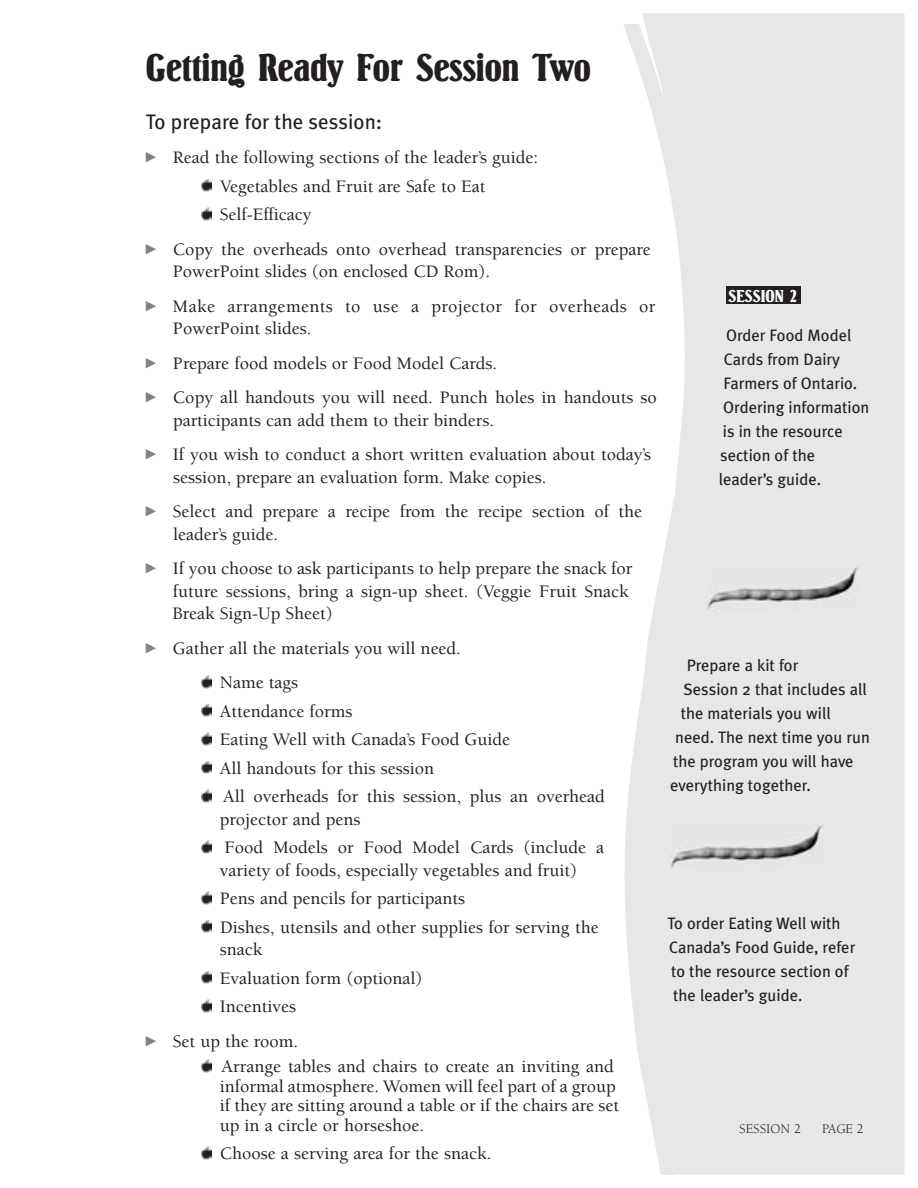
<style>
.page{position:relative;width:918px;height:1188px;background:#fff}
.page>*{position:absolute;margin:0;border:0;box-sizing:border-box;transform-origin:0 0}
.t1{font:40.5px "Springfield LT";color:#231f20}
.t2{font:21px "Meta Plus";color:#231f20}
.t3{font:500 18px/28.5px "Berkeley";color:#231f20}
.t4{font:500 18px/22.5px "Berkeley";letter-spacing:.02em;color:#231f20}
.t5{font:18px "Springfield LT";color:#fff}
.t6{font:16.5px/24px "Meta Plus";color:#231f20}
.t7{font:13.5px "Berkeley";color:#231f20}
</style>
<div class="page">
<div style="left:642px;top:14px;width:262px;height:1161px;background:#e6e7e9"></div>
<svg style="left:202px;top:1147px;width:10px;height:12px"></svg>
<svg style="left:202px;top:733px;width:10px;height:12px"></svg>
<svg style="left:202px;top:1060px;width:10px;height:12px"></svg>
<svg style="left:202px;top:1000px;width:10px;height:12px"></svg>
<svg style="left:202px;top:971px;width:10px;height:13px"></svg>
<svg style="left:202px;top:676px;width:10px;height:12px"></svg>
<svg style="left:202px;top:920px;width:10px;height:13px"></svg>
<svg style="left:202px;top:892px;width:10px;height:12px"></svg>
<svg style="left:202px;top:841px;width:10px;height:12px"></svg>
<svg style="left:202px;top:790px;width:10px;height:12px"></svg>
<svg style="left:202px;top:761px;width:10px;height:13px"></svg>
<svg style="left:202px;top:704px;width:10px;height:13px"></svg>
<svg style="left:202px;top:208px;width:10px;height:12px"></svg>
<svg style="left:202px;top:179px;width:10px;height:13px"></svg>
<img style="left:734px;top:566px;width:125px;height:44px">
<img style="left:734px;top:824px;width:88px;height:44px">
<div style="left:726px;top:286px;width:74px;height:18px;background:#231f20"></div>
<svg style="left:623px;top:24px;width:111px;height:1150px;fill:#e6e7e9"></svg>
<h1 class="t1" style="left:146px;top:44px;width:446px">Getting Ready For Session Two</h1>
<p class="t2" style="left:146px;top:109px;width:238px">To prepare for the session:</p>
<p class="t3" style="left:220px;top:145px;width:320px;text-indent:-74px"><sup>-</sup> Read the following sections of the leader’s guide:<br>Vegetables and Fruit are Safe to Eat<br>Self-Efficacy</p>
<p class="t3" style="left:173px;top:239px;width:479px;line-height:22.5px;text-indent:-27px"><sup>-</sup> Copy the overheads onto overhead transparencies or prepare<br>PowerPoint slides (on enclosed CD Rom).</p>
<p class="t4" style="left:173px;top:296px;width:484px;text-indent:-27px"><sup>-</sup> Make arrangements to use a projector for overheads or<br>PowerPoint slides.</p>
<p class="t3" style="left:146px;top:350px;width:353px"><sup>-</sup> Prepare food models or Food Model Cards.</p>
<p class="t3" style="left:173px;top:388px;width:485px;line-height:22.5px;text-indent:-27px"><sup>-</sup> Copy all handouts you will need. Punch holes in handouts so participants can add them to their binders.</p>
<p class="t3" style="left:173px;top:445px;width:480px;line-height:22.5px;text-indent:-27px"><sup>-</sup> If you wish to conduct a short written evaluation about today’s session, prepare an evaluation form. Make copies.</p>
<p class="t3" style="left:173px;top:502px;width:471px;line-height:22.5px;text-indent:-27px"><sup>-</sup> Select and prepare a recipe from the recipe section of the leader’s guide.</p>
<p class="t3" style="left:173px;top:559px;width:461px;line-height:22.5px;text-indent:-27px"><sup>-</sup> If you choose to ask participants to help prepare the snack for future sessions, bring a sign-up sheet. (Veggie Fruit Snack<br>Break Sign-Up Sheet)</p>
<p class="t3" style="left:220px;top:632px;width:243px;line-height:34.5px;text-indent:-74px"><sup>-</sup> Gather all the materials you will need.<br>Name tags</p>
<p class="t3" style="left:220px;top:698px;width:386px">Attendance forms<br>Eating Well with Canada’s Food Guide<br>All handouts for this session<br>All overheads for this session, plus an overhead</p>
<p class="t3" style="left:220px;top:806px;width:386px">projector and pens<br>Food Models or Food Model Cards (include a</p>
<p class="t3" style="left:220px;top:857px;width:380px">variety of foods, especially vegetables and fruit)<br>Pens and pencils for participants<br>Dishes, utensils and other supplies for serving the</p>
<p class="t3" style="left:220px;top:937px;width:204px">snack<br>Evaluation form (optional)<br>Incentives</p>
<p class="t3" style="left:222px;top:1030px;width:394px;line-height:25.5px;text-indent:-76px"><sup>-</sup> Set up the room.<br>Arrange tables and chairs to create an inviting and</p>
<p class="t3" style="left:220px;top:1078px;width:401px;line-height:19.5px">informal atmosphere. Women will feel part of a group if they are sitting around a table or if the chairs are set up in a circle or horseshoe.</p>
<p class="t3" style="left:220px;top:1141px;width:273px">Choose a serving area for the snack.</p>
<p class="t5" style="left:729px;top:285px;width:70px">SESSION 2</p>
<p class="t6" style="left:726px;top:323px;width:127px">Order Food Model</p>
<p class="t6" style="left:724px;top:347px;width:118px">Cards from Dairy</p>
<p class="t6" style="left:724px;top:371px;width:135px">Farmers of Ontario.</p>
<p class="t6" style="left:723px;top:395px;width:148px">Ordering information</p>
<p class="t6" style="left:723px;top:419px;width:121px">is in the resource</p>
<p class="t6" style="left:720px;top:443px;width:97px">section of the</p>
<p class="t6" style="left:719px;top:467px;width:104px">leader’s guide.</p>
<p class="t6" style="left:687px;top:653px;width:113px">Prepare a kit for</p>
<p class="t6" style="left:684px;top:677px;width:185px">Session 2 that includes all</p>
<p class="t6" style="left:681px;top:701px;width:151px">the materials you will</p>
<p class="t6" style="left:675px;top:725px;width:196px">need. The next time you run</p>
<p class="t6" style="left:673px;top:749px;width:182px">the program you will have</p>
<p class="t6" style="left:670px;top:773px;width:142px">everything together.</p>
<p class="t6" style="left:668px;top:911px;width:189px">To order Eating Well with<br>Canada’s Food Guide, refer to the resource section of the leader’s guide.</p>
<p class="t7" style="left:739px;top:1123px;width:63px">SESSION 2</p>
<p class="t7" style="left:822px;top:1123px;width:43px">PAGE 2</p>
</div>
